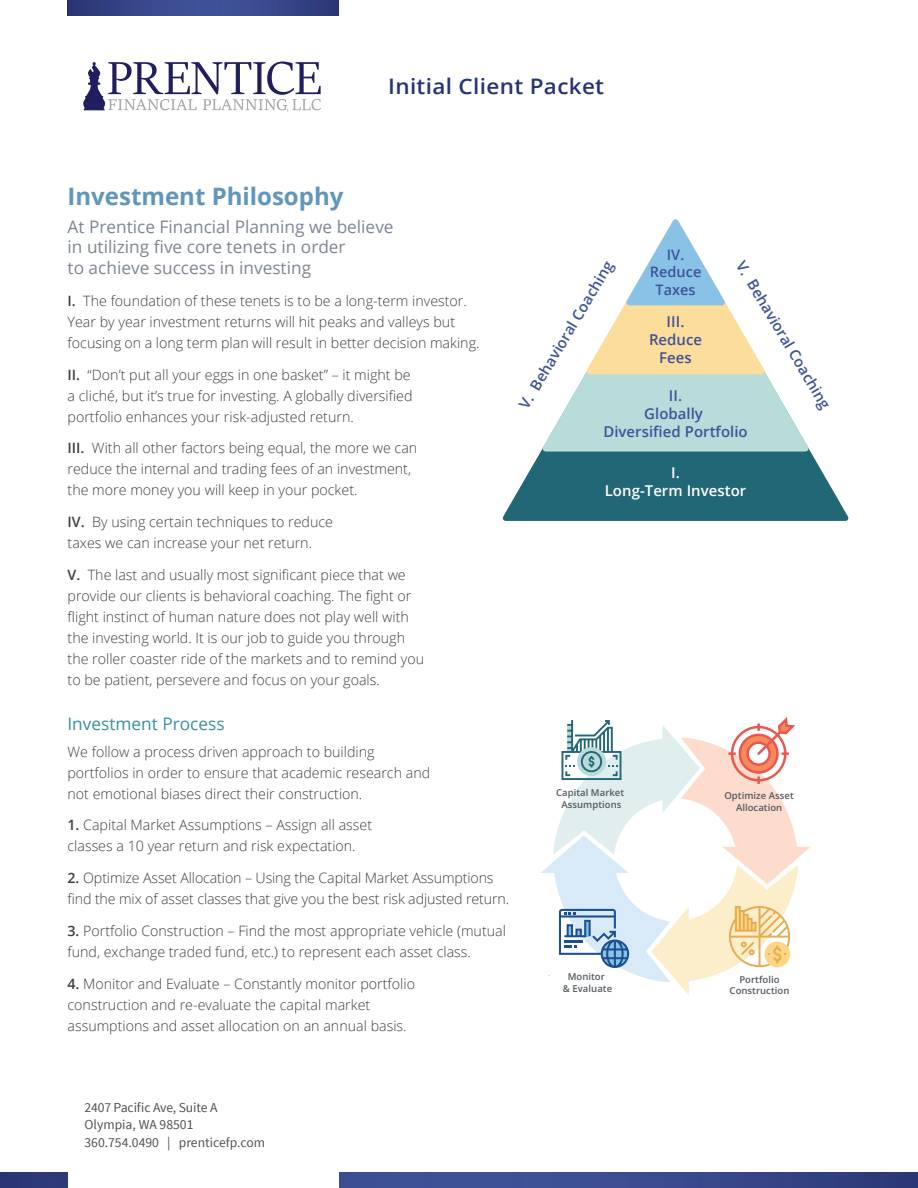
<style>
.page{position:relative;width:918px;height:1188px;background:#fff}
.page>*{position:absolute;margin:0;border:0;box-sizing:border-box;transform-origin:0 0}
.main_heading{font:700 24px "Open Sans";color:#6096ba}
.t1{font:600 21.3px "Open Sans";letter-spacing:.015em;color:#273474;scale:1.05 1}
.main_subhead{font:17.25px/20.7px "Open Sans";color:#7e8592}
.main_subhead-2{font:17.25px "Open Sans";color:#3a919b}
.t2{font:600 15px/18.3px "Open Sans";letter-spacing:.005em;color:#3f5298;text-align:center}
.t3{font:600 15px/18.3px "Open Sans";letter-spacing:.005em;color:#fff;text-align:center}
.t4{font:600 14.85px "Open Sans";color:#3f5298}
.t5{font:600 14.55px/17.4px "Open Sans";letter-spacing:.005em;color:#3f5298;text-align:center}
.body{font:300 14.25px/21px "Open Sans";color:#3e3e3f}
.t6{font:13.65px/17.7px "Source Sans Pro";color:#3e3e3f}
.t7{font:600 9.6px/11.9px "Open Sans";letter-spacing:.005em;color:#525a62;text-align:center}
.s1{font-weight:600}
</style>
<div class="page">
<svg style="left:68px;top:0;width:271px;height:15px;background:#364589"></svg>
<svg style="left:83px;top:62px;width:238px;height:50px"></svg>
<svg style="left:0;top:1173px;width:918px;height:15px;background:#37478a"></svg>
<div style="left:68px;top:1168px;width:271px;height:20px;background:#fff"></div>
<svg style="left:502px;top:449px;width:347px;height:71px;background:#3b7886"></svg>
<svg style="left:542px;top:373px;width:267px;height:79px;fill:#b7dcda"></svg>
<svg style="left:586px;top:219px;width:179px;height:155px"></svg>
<svg style="left:541px;top:717px;width:269px;height:278px"></svg>
<h2 class="t1" style="left:388px;top:71px;width:207px">Initial Client Packet</h2>
<p class="main_heading" style="left:68px;top:180px;width:277px">Investment Philosophy</p>
<p class="main_subhead" style="left:68px;top:216px;width:328px">At Prentice Financial Planning we believe in utilizing five core tenets in order<br>to achieve success in investing</p>
<p class="body" style="left:68px;top:290px;width:413px"><span class="s1">I.</span> The foundation of these tenets is to be a long-term investor.<br>Year by year investment returns will hit peaks and valleys but focusing on a long term plan will result in better decision making.</p>
<p class="body" style="left:68px;top:364px;width:346px"><span class="s1">II.</span> “Don’t put all your eggs in one basket” – it might be a cliché, but it’s true for investing. A globally diversified portfolio enhances your risk-adjusted return.</p>
<p class="body" style="left:68px;top:437px;width:351px"><span class="s1">III.</span> With all other factors being equal, the more we can reduce the internal and trading fees of an investment, the more money you will keep in your pocket.</p>
<p class="body" style="left:68px;top:511px;width:267px"><span class="s1">IV.</span> By using certain techniques to reduce taxes we can increase your net return.</p>
<p class="body" style="left:68px;top:564px;width:358px"><span class="s1">V.</span> The last and usually most significant piece that we provide our clients is behavioral coaching. The fight or flight instinct of human nature does not play well with the investing world. It is our job to guide you through the roller coaster ride of the markets and to remind you to be patient, persevere and focus on your goals.</p>
<p class="t5" style="left:650px;top:246px;width:53px">IV.<br>Reduce<br>Taxes</p>
<p class="t2" style="left:649px;top:312px;width:55px">III.<br>Reduce<br>Fees</p>
<p class="t2" style="left:603px;top:386px;width:146px">II.<br>Globally<br>Diversified Portfolio</p>
<p class="t3" style="left:605px;top:463px;width:143px">I.<br>Long-Term Investor</p>
<p class="t2" style="left:748px;top:257px;width:171px;rotate:59deg">V. Behavioral Coaching</p>
<p class="t4" style="left:514px;top:402px;width:171px;rotate:-59deg">V. Behavioral Coaching</p>
<p class="main_subhead-2" style="left:68px;top:712px;width:159px">Investment Process</p>
<p class="body" style="left:68px;top:741px;width:364px">We follow a process driven approach to building portfolios in order to ensure that academic research and not emotional biases direct their construction.</p>
<p class="body" style="left:68px;top:814px;width:306px"><span class="s1">1.</span> Capital Market Assumptions – Assign all asset classes a 10 year return and risk expectation.</p>
<p class="body" style="left:68px;top:867px;width:443px"><span class="s1">2.</span> Optimize Asset Allocation – Using the Capital Market Assumptions find the mix of asset classes that give you the best risk adjusted return.</p>
<p class="body" style="left:68px;top:920px;width:440px"><span class="s1">3.</span> Portfolio Construction – Find the most appropriate vehicle (mutual fund, exchange traded fund, etc.) to represent each asset class.</p>
<p class="body" style="left:68px;top:973px;width:349px"><span class="s1">4.</span> Monitor and Evaluate – Constantly monitor portfolio construction and re-evaluate the capital market assumptions and asset allocation on an annual basis.</p>
<p class="t7" style="left:556px;top:786px;width:70px">Capital Market<br>Assumptions</p>
<p class="t7" style="left:724px;top:789px;width:71px">Optimize Asset<br>Allocation</p>
<p class="t7" style="left:563px;top:970px;width:51px">Monitor<br>&amp; Evaluate</p>
<p class="t7" style="left:730px;top:973px;width:61px">Portfolio<br>Construction</p>
<p class="t6" style="left:84px;top:1099px;width:182px">2407 Pacific Ave, Suite A<br>Olympia, WA 98501<br>360.754.0490 | prenticefp.com</p>
</div>
